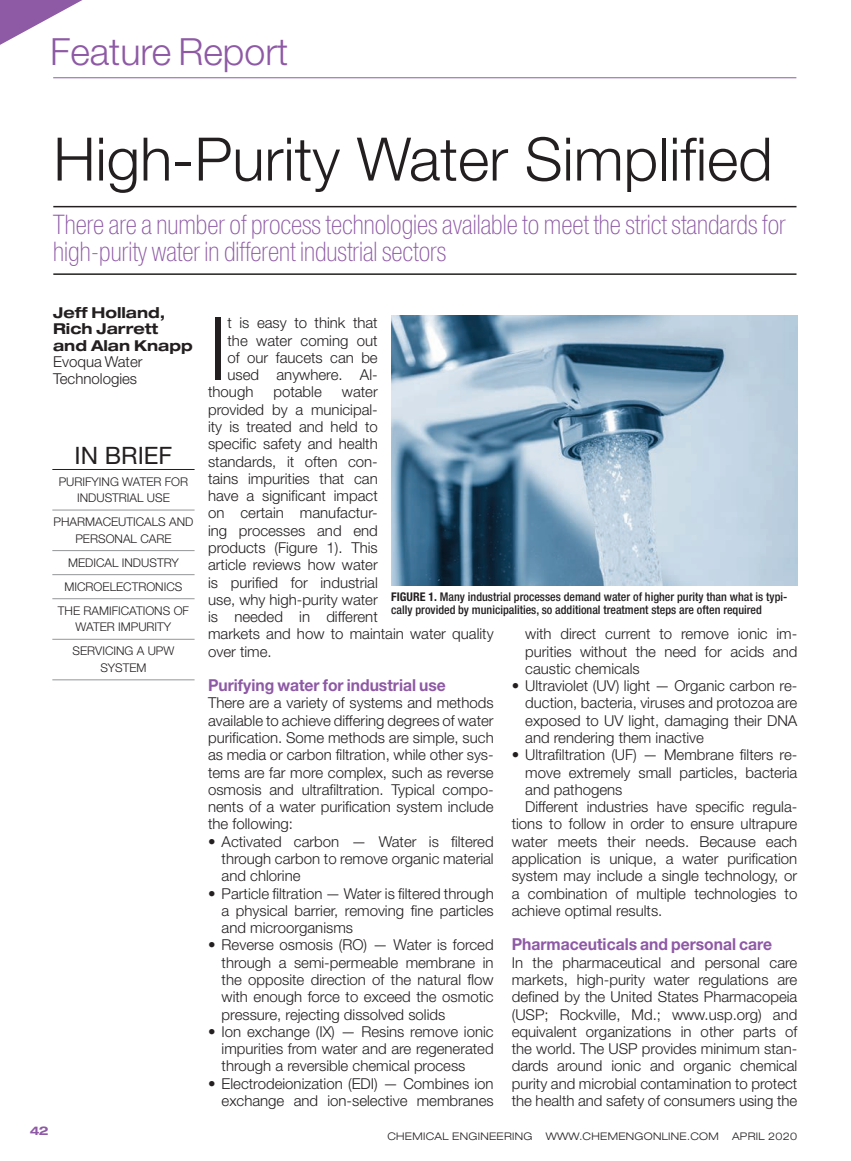
<style>
.page{position:relative;width:851px;height:1161px;background:#fff}
.page>*{position:absolute;margin:0;border:0;box-sizing:border-box;transform-origin:0 0}
.t1{font:300 87.6px "Helvetica Neue LT Std";color:#231f20}
.t2{font:300 60px "Helvetica Neue LT Std";color:#231f20}
.t3{font:300 37.5px "Helvetica Neue LT Std";color:#8e59a5}
.t4{font:100 condensed 27px/27px "Helvetica Neue LT Std";color:#8e59a5}
.t5{font:24px "Helvetica Neue LT Std";color:#231f20}
.t6{font:700 16.5px "Helvetica Neue LT Std";color:#8e59a5;scale:.95 1}
.t7{font:300 15px/17.2px "Helvetica Neue LT Std";color:#231f20;text-align:justify}
.t8{font:700 expanded 15px/16.5px "Helvetica Neue LT Std";color:#231f20}
.t9{font:500 condensed 12px/13.5px "Helvetica Neue LT Std";color:#231f20}
.t10{font:300 12px/24px "Helvetica Neue LT Std";color:#231f20;text-align:center}
.t11{font:700 expanded 12px "Helvetica Neue LT Std";color:#8e59a5}
.t12{font:300 expanded 10.5px "Helvetica Neue LT Std";letter-spacing:.03em;color:#231f20}
.s1{font-weight:700}
</style>
<div class="page">
<hr style="left:53px;top:77px;width:743px;height:1px;background:#8e59a5">
<svg style="left:0;top:0;width:82px;height:45px"></svg>
<hr style="left:53px;top:206px;width:743px;height:1px;background:#231f20">
<hr style="left:53px;top:273px;width:743px;height:2px;background:#231f20">
<hr style="left:52px;top:469px;width:142px;height:1px;background:#231f20">
<hr style="left:52px;top:510px;width:142px;height:1px;background:#939598">
<hr style="left:52px;top:550px;width:142px;height:1px;background:#939598">
<hr style="left:52px;top:574px;width:142px;height:1px;background:#939598">
<hr style="left:52px;top:598px;width:142px;height:1px;background:#939598">
<hr style="left:52px;top:639px;width:142px;height:1px;background:#939598">
<hr style="left:52px;top:679px;width:142px;height:1px;background:#939598">
<img style="left:391px;top:316px;width:406px;height:269px">
<h3 class="t3" style="left:50px;top:29px;width:239px">Feature Report</h3>
<h2 class="t2" style="left:53px;top:123px;width:720px">High-Purity Water Simplified</h2>
<h3 class="t4" style="left:53px;top:211px;width:733px">There are a number of process technologies available to meet the strict standards for high-purity water in different industrial sectors</h3>
<p class="t8" style="left:53px;top:304px;width:141px">Jeff Holland,<br>Rich Jarrett and Alan Knapp</p>
<p class="t7" style="left:53px;top:354px;width:91px;line-height:16.5px">Evoqua Water<br>Technologies</p>
<h3 class="t5" style="left:75px;top:441px;width:99px">IN BRIEF</h3>
<p class="t10" style="left:59px;top:473px;width:131px;line-height:16.5px">PURIFYING WATER FOR<br>INDUSTRIAL USE</p>
<p class="t10" style="left:53px;top:513px;width:141px;line-height:16.5px">PHARMACEUTICALS AND<br>PERSONAL CARE</p>
<p class="t10" style="left:58px;top:550px;width:133px">MEDICAL INDUSTRY<br>MICROELECTRONICS<br>THE RAMIFICATIONS OF</p>
<p class="t10" style="left:72px;top:615px;width:103px;text-align:left">WATER IMPURITY<br>SERVICING A UPW</p>
<p class="t10" style="left:100px;top:655px;width:48px">SYSTEM</p>
<p class="t11" style="left:30px;top:1123px;width:20px">42</p>
<h1 class="t1" style="left:208px;top:295px;width:21px">I</h1>
<p class="t7" style="left:227px;top:314px;width:152px">t is easy to think that</p>
<p class="t7" style="left:227px;top:331px;width:152px">the water coming out</p>
<p class="t7" style="left:227px;top:349px;width:152px">of our faucets can be</p>
<p class="t7" style="left:227px;top:366px;width:152px">used anywhere. Al-</p>
<p class="t7" style="left:208px;top:383px;width:47px">though</p>
<p class="t7" style="left:273px;top:383px;width:50px">potable</p>
<p class="t7" style="left:208px;top:383px;width:287px;text-align:left;text-indent:134px">water<br>provided by a municipal-<br>ity is treated and held to<br>specific safety and health<br>standards, it often con-<br>tains impurities that can<br>have a significant impact<br>on certain manufactur-<br>ing processes and end<br>products (Figure 1). This<br>article reviews how water<br>is purified for industrial<br>use, why high-purity water<br>is needed in different<br>markets and how to maintain water quality over time.</p>
<p class="t6" style="left:208px;top:675px;width:252px">Purifying water for industrial use</p>
<p class="t7" style="left:208px;top:694px;width:287px">There are a variety of systems and methods available to achieve differing degrees of water purification. Some methods are simple, such as media or carbon filtration, while other sys&shy;tems are far more complex, such as reverse osmosis and ultrafiltration. Typical compo&shy;nents of a water purification system include the following:</p>
<p class="t7" style="left:221px;top:832px;width:273px;text-indent:-14px">• Activated carbon — Water is filtered through carbon to remove organic material and chlorine</p>
<p class="t7" style="left:221px;top:884px;width:273px;text-indent:-14px">• Particle filtration — Water is filtered through a physical barrier, removing fine particles and microorganisms</p>
<p class="t7" style="left:221px;top:936px;width:273px;text-indent:-14px">• Reverse osmosis (RO) — Water is forced through a semi-permeable membrane in the opposite direction of the natural flow with enough force to exceed the osmotic pressure, rejecting dissolved solids</p>
<p class="t7" style="left:221px;top:1023px;width:273px;text-indent:-14px">• Ion exchange (IX) — Resins remove ionic impurities from water and are regenerated through a reversible chemical process</p>
<p class="t7" style="left:208px;top:1074px;width:287px;text-align:right">• Electrodeionization (EDI) — Combines ion exchange and ion-selective membranes</p>
<p class="t9" style="left:391px;top:590px;width:397px"><span class="s1">FIGURE 1.</span> Many industrial processes demand water of higher purity than what is typi&shy;cally provided by municipalities, so additional treatment steps are often required</p>
<p class="t7" style="left:525px;top:625px;width:273px">with direct current to remove ionic im&shy;purities without the need for acids and caustic chemicals</p>
<p class="t7" style="left:525px;top:677px;width:273px;text-indent:-14px">• Ultraviolet (UV) light — Organic carbon re&shy;duction, bacteria, viruses and protozoa are exposed to UV light, damaging their DNA and rendering them inactive</p>
<p class="t7" style="left:511px;top:746px;width:287px">• Ultrafiltration (UF) — Membrane filters re-</p>
<p class="t7" style="left:525px;top:763px;width:273px">move extremely small particles, bacteria</p>
<p class="t7" style="left:525px;top:781px;width:99px">and pathogens</p>
<p class="t7" style="left:525px;top:798px;width:273px">Different industries have specific regula-</p>
<p class="t7" style="left:511px;top:815px;width:287px">tions to follow in order to ensure ultrapure</p>
<p class="t7" style="left:511px;top:832px;width:287px">water meets their needs. Because each</p>
<p class="t7" style="left:511px;top:850px;width:287px">application is unique, a water purification</p>
<p class="t7" style="left:511px;top:867px;width:287px">system may include a single technology, or</p>
<p class="t7" style="left:511px;top:884px;width:287px">a combination of multiple technologies to</p>
<p class="t7" style="left:511px;top:902px;width:152px">achieve optimal results.</p>
<p class="t6" style="left:511px;top:934px;width:275px">Pharmaceuticals and personal care</p>
<p class="t7" style="left:511px;top:953px;width:287px">In the pharmaceutical and personal care markets, high-purity water regulations are defined by the United States Pharmacopeia (USP; Rockville, Md.; www.usp.org) and equivalent organizations in other parts of the world. The USP provides minimum stan&shy;dards around ionic and organic chemical purity and microbial contamination to protect the health and safety of consumers using the</p>
<p class="t12" style="left:387px;top:1130px;width:146px">CHEMICAL ENGINEERING</p>
<p class="t12" style="left:545px;top:1130px;width:174px">WWW.CHEMENGONLINE.COM</p>
<p class="t12" style="left:732px;top:1130px;width:67px">APRIL 2020</p>
</div>
